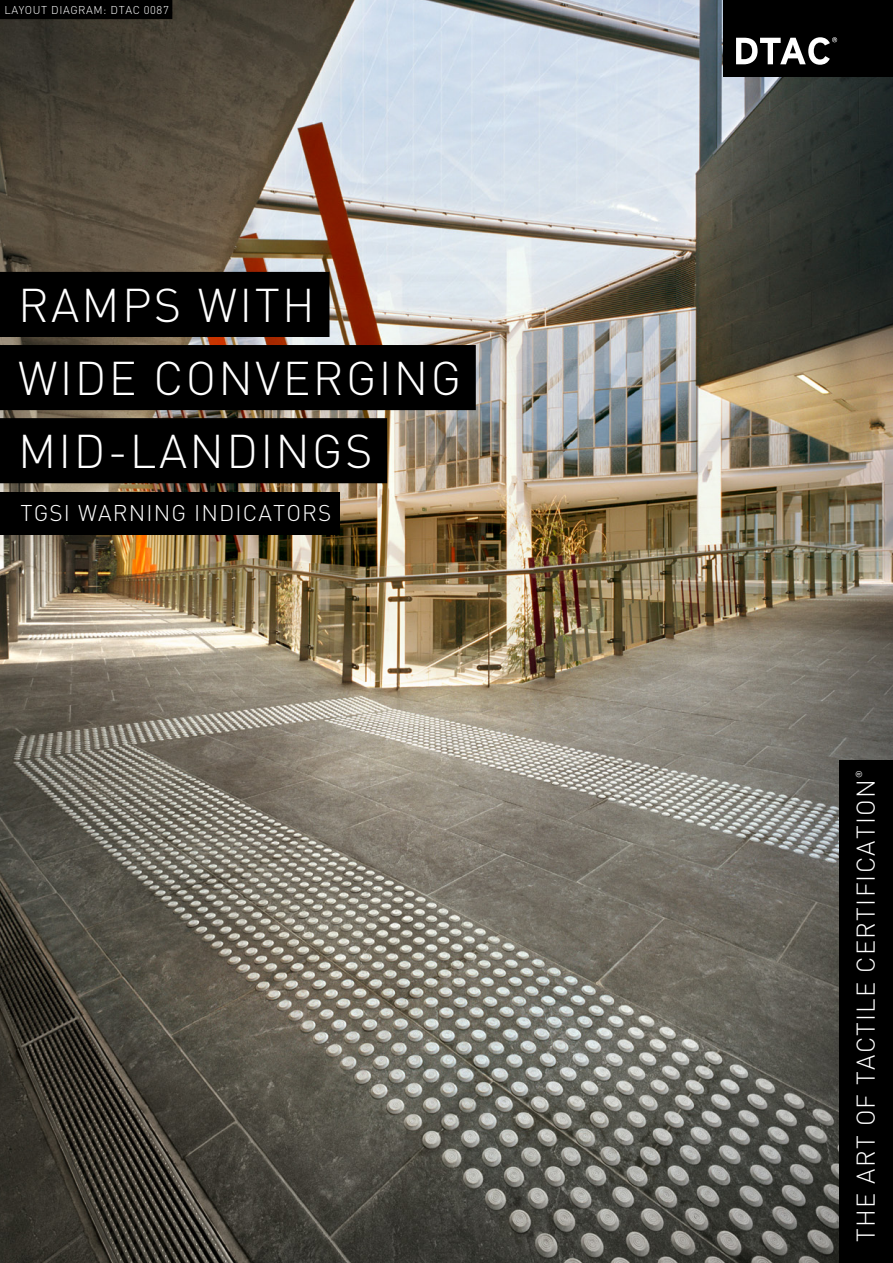
<style>
.page{position:relative;width:893px;height:1263px;background:#fff}
.page>*{position:absolute;margin:0;border:0;box-sizing:border-box;transform-origin:0 0}
.t1{font:300 46.65px "DIN";color:#fff}
.t2{font:300 25.35px "DIN";letter-spacing:.05em;color:#fff}
.t3{font:300 22.5px "DIN";color:#fff}
.t4{font:300 11.25px "DIN";letter-spacing:.05em;color:#fff}
.t5{font:8.7px "DIN";color:#fff}
</style>
<div class="page">
<img style="left:0;top:0;width:893px;height:1263px">
<div style="left:0;top:272px;width:329px;height:65px;background:#000"></div>
<div style="left:0;top:345px;width:476px;height:65px;background:#000"></div>
<div style="left:0;top:418px;width:387px;height:65px;background:#000"></div>
<div style="left:0;top:492px;width:339px;height:42px;background:#000"></div>
<div style="left:723px;top:0;width:170px;height:77px;background:#000"></div>
<svg style="left:736px;top:37px;width:101px;height:28px"></svg>
<div style="left:839px;top:760px;width:54px;height:503px;background:#000"></div>
<div style="left:0;top:0;width:172px;height:19px;background:#000"></div>
<p class="t4" style="left:4px;top:3px;width:114px">LAYOUT D IAGRAM: DTAC</p>
<p class="t4" style="left:144px;top:3px;width:26px">0087</p>
<p class="t1" style="left:18px;top:276px;width:33px">RAMPS</p>
<p class="t1" style="left:198px;top:276px;width:29px">WITH</p>
<p class="t1" style="left:18px;top:349px;width:30px">WIDE</p>
<p class="t1" style="left:153px;top:349px;width:32px">CONVERGING</p>
<p class="t1" style="left:18px;top:423px;width:28px">MID</p>
<p class="t1" style="left:108px;top:423px;width:53px">-LANDINGS</p>
<p class="t3" style="left:21px;top:499px;width:13px">TGSI</p>
<p class="t3" style="left:78px;top:499px;width:17px">WARNING</p>
<p class="t3" style="left:194px;top:499px;width:15px">INDICATORS</p>
<p class="t5" style="left:854px;top:778px;width:9px;rotate:-90deg">®</p>
<p class="t2" style="left:850px;top:1242px;width:464px;rotate:-90deg">THE ART OF TACTILE CERTIFICATION</p>
</div>
